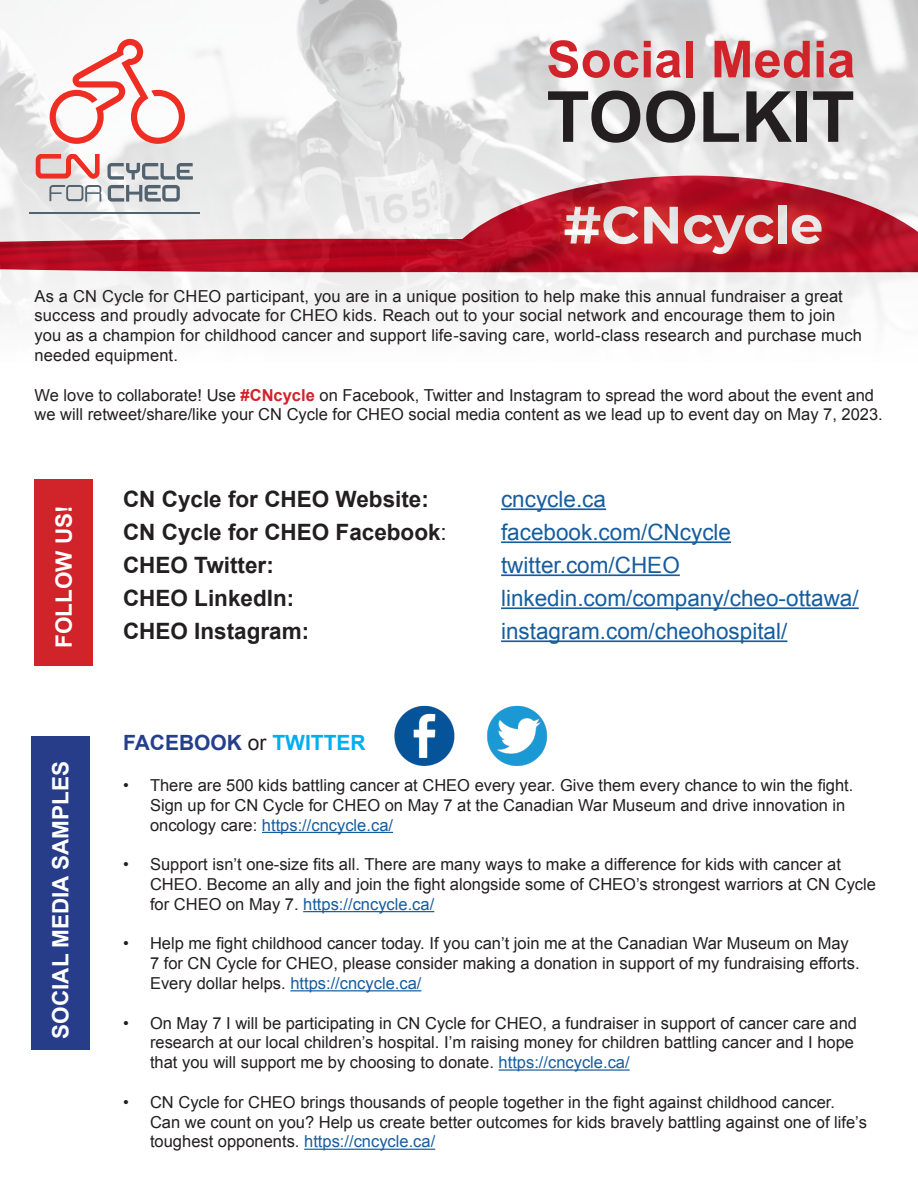
<style>
.page{position:relative;width:918px;height:1188px;background:#fff}
.page>*{position:absolute;margin:0;border:0;box-sizing:border-box;transform-origin:0 0}
.t1{font:700 70.5px "Arial";color:#231f20}
.t2{font:700 52.5px "Montserrat";color:#fff}
.t3{font:700 51px "Arial";color:#d1232a}
.t4{font:22.5px "Arial";color:#175d9e}
.t5{font:700 22.5px "Arial";color:#231f20}
.t6{font:700 22.5px "Arial";color:#fff}
.t7{font:700 21px "Arial";color:#253f8e}
.t8{font:16.5px/19.8px "Arial";color:#231f20}
.s1{font-weight:700;color:#d1232a}
.s2{font-weight:400}
.s3{font-weight:400;color:#231f20}
.s4{color:#00aeef}
.s5{color:#175d9e}
</style>
<div class="page">
<img style="left:0;top:0;width:918px;height:321px">
<svg style="left:50px;top:39px;width:135px;height:105px"></svg>
<svg style="left:36px;top:155px;width:64px;height:24px;background:#e99691"></svg>
<hr style="left:30px;top:212px;width:170px;height:2px;background:#52626f">
<svg style="left:107px;top:163px;width:86px;height:39px;background:#b1b7bc"></svg>
<svg style="left:49px;top:185px;width:52px;height:17px"></svg>
<div style="left:35px;top:480px;width:58px;height:186px;background:#d1232a"></div>
<hr style="left:501px;top:508px;width:105px;height:2px;background:#175d9e">
<hr style="left:501px;top:541px;width:230px;height:2px;background:#175d9e">
<hr style="left:501px;top:574px;width:179px;height:2px;background:#175d9e">
<hr style="left:501px;top:607px;width:358px;height:2px;background:#175d9e">
<hr style="left:501px;top:640px;width:286px;height:2px;background:#175d9e">
<img style="left:394px;top:705px;width:61px;height:61px">
<img style="left:487px;top:705px;width:61px;height:61px">
<hr style="left:262px;top:832px;width:131px;height:1px;background:#175d9e">
<hr style="left:303px;top:911px;width:131px;height:1px;background:#175d9e">
<hr style="left:290px;top:990px;width:132px;height:1px;background:#175d9e">
<hr style="left:499px;top:1069px;width:131px;height:2px;background:#175d9e">
<hr style="left:304px;top:1149px;width:131px;height:1px;background:#175d9e">
<div style="left:31px;top:736px;width:59px;height:314px;background:#273d8a"></div>
<p class="t3" style="left:547px;top:26px;width:310px">Social Media</p>
<p class="t1" style="left:547px;top:71px;width:310px">TOOLKIT</p>
<p class="t2" style="left:564px;top:187px;width:261px">#CNcycle</p>
<p class="t8" style="left:35px;top:286px;width:829px">As a CN Cycle for CHEO participant, you are in a unique position to help make this annual fundraiser a great success and proudly advocate for CHEO kids. Reach out to your social network and encourage them to join you as a champion for childhood cancer and support life-saving care, world-class research and purchase much needed equipment.</p>
<p class="t8" style="left:35px;top:385px;width:850px">We love to collaborate! Use <span class="s1">#CNcycle</span> on Facebook, Twitter and Instagram to spread the word about the event and we will retweet/share/like your CN Cycle for CHEO social media content as we lead up to event day on May 7, 2023.</p>
<p class="t6" style="left:49px;top:648px;width:144px;rotate:-90deg">FOLLOW US!</p>
<p class="t6" style="left:46px;top:1039px;width:279px;rotate:-90deg">SOCIAL MEDIA SAMPLES</p>
<p class="t5" style="left:123px;top:484px;width:307px">CN Cycle for CHEO Website:</p>
<p class="t4" style="left:501px;top:484px;width:107px">cncycle.ca</p>
<p class="t5" style="left:123px;top:517px;width:325px">CN Cycle for CHEO Facebook<span class="s2">:</span></p>
<p class="t4" style="left:501px;top:517px;width:232px">facebook.com/CNcycle</p>
<p class="t5" style="left:123px;top:550px;width:152px">CHEO Twitter:</p>
<p class="t4" style="left:501px;top:550px;width:180px">twitter.com/CHEO</p>
<p class="t5" style="left:123px;top:583px;width:173px">CHEO LinkedIn:</p>
<p class="t4" style="left:501px;top:583px;width:359px">linkedin.com/company/cheo-ottawa/</p>
<p class="t5" style="left:123px;top:616px;width:188px">CHEO Instagram:</p>
<p class="t4" style="left:501px;top:616px;width:288px">instagram.com/cheohospital/</p>
<p class="t7" style="left:123px;top:728px;width:244px">FACEBOOK <span class="s3">or</span> <span class="s4">TWITTER</span></p>
<p class="t8" style="left:150px;top:776px;width:705px;text-indent:-27px">• There are 500 kids battling cancer at CHEO every year. Give them every chance to win the fight.<br>Sign up for CN Cycle for CHEO on May 7 at the Canadian War Museum and drive innovation in oncology care: <span class="s5">https://cncycle.ca/</span></p>
<p class="t8" style="left:150px;top:855px;width:727px;text-indent:-27px">• Support isn’t one-size fits all. There are many ways to make a difference for kids with cancer at<br>CHEO. Become an ally and join the fight alongside some of CHEO’s strongest warriors at CN Cycle for CHEO on May 7. <span class="s5">https://cncycle.ca/</span></p>
<p class="t8" style="left:150px;top:934px;width:711px;text-indent:-27px">• Help me fight childhood cancer today. If you can’t join me at the Canadian War Museum on May<br>7 for CN Cycle for CHEO, please consider making a donation in support of my fundraising efforts.<br>Every dollar helps. <span class="s5">https://cncycle.ca/</span></p>
<p class="t8" style="left:150px;top:1013px;width:709px;text-indent:-27px">• On May 7 I will be participating in CN Cycle for CHEO, a fundraiser in support of cancer care and research at our local children’s hospital. I’m raising money for children battling cancer and I hope that you will support me by choosing to donate. <span class="s5">https://cncycle.ca/</span></p>
<p class="t8" style="left:150px;top:1092px;width:718px;text-indent:-27px">• CN Cycle for CHEO brings thousands of people together in the fight against childhood cancer.<br>Can we count on you? Help us create better outcomes for kids bravely battling against one of life’s toughest opponents. <span class="s5">https://cncycle.ca/</span></p>
</div>
